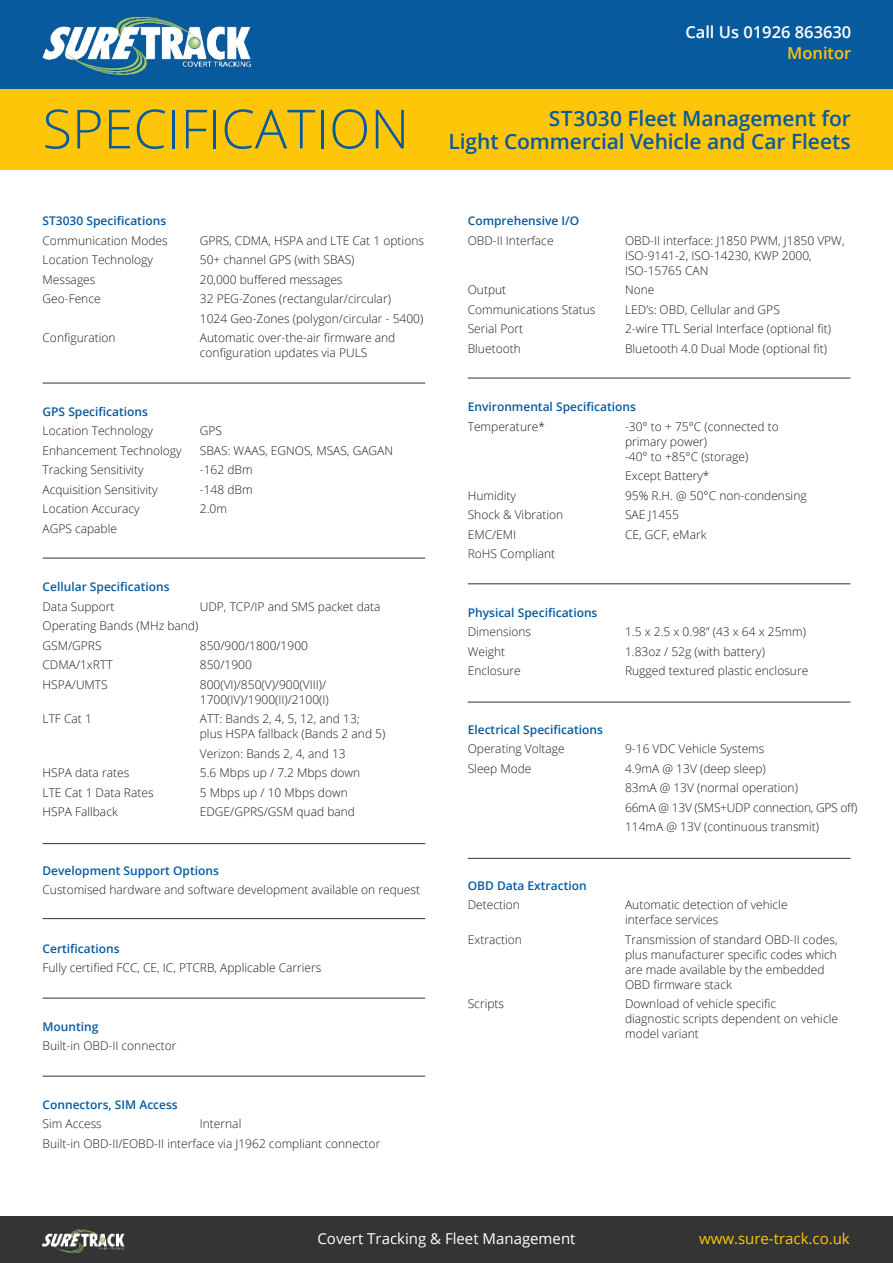
<style>
.page{position:relative;width:893px;height:1263px;background:#fff}
.page>*{position:absolute;margin:0;border:0;box-sizing:border-box;transform-origin:0 0}
.t1{font:300 54px "Open Sans";color:#085a9f}
.t2{font:600 21px/22.5px "Open Sans";letter-spacing:-.005em;color:#085a9f;text-align:right}
.t3{font:600 16.5px "Open Sans";color:#fff}
.t4{font:600 16.5px "Open Sans";color:#fdc609}
.t5{font:15px "Open Sans";color:#fff}
.t6{font:15px "Open Sans";color:#fdc609}
.t7{font:300 12px/15px "Open Sans";color:#1d1d1b}
.t8{font:600 12px "Open Sans";color:#085a9f}
</style>
<div class="page">
<div style="left:0;top:0;width:893px;height:89px;background:#085a9f"></div>
<div style="left:0;top:1216px;width:893px;height:47px;background:#343434"></div>
<img style="left:42px;top:16px;width:209px;height:60px">
<img style="left:41px;top:1229px;width:84px;height:24px">
<div style="left:0;top:89px;width:893px;height:81px;background:#fdc609"></div>
<hr style="left:43px;top:383px;width:382px;height:1px;background:#343434">
<hr style="left:43px;top:558px;width:382px;height:1px;background:#343434">
<hr style="left:43px;top:918px;width:382px;height:1px;background:#343434">
<hr style="left:43px;top:843px;width:382px;height:1px;background:#343434">
<hr style="left:43px;top:998px;width:382px;height:1px;background:#343434">
<hr style="left:43px;top:1076px;width:382px;height:1px;background:#343434">
<hr style="left:468px;top:378px;width:382px;height:1px;background:#343434">
<hr style="left:468px;top:583px;width:382px;height:1px;background:#343434">
<hr style="left:468px;top:702px;width:382px;height:1px;background:#343434">
<hr style="left:468px;top:858px;width:382px;height:1px;background:#343434">
<h3 class="t3" style="left:685px;top:21px;width:168px">Call Us 01926 863630</h3>
<h3 class="t4" style="left:787px;top:42px;width:66px">Monitor</h3>
<h1 class="t1" style="left:43px;top:92px;width:368px">SPECIFICATION</h1>
<h2 class="t2" style="left:448px;top:107px;width:404px">ST3030 Fleet Management for<br>Light Commercial Vehicle and Car Fleets</h2>
<p class="t8" style="left:43px;top:213px;width:125px">ST3030 Specifications</p>
<p class="t7" style="left:43px;top:232px;width:127px">Communication Modes</p>
<p class="t7" style="left:200px;top:232px;width:226px">GPRS, CDMA, HSPA and LTE Cat 1 options</p>
<p class="t7" style="left:43px;top:252px;width:112px">Location Technology</p>
<p class="t7" style="left:200px;top:252px;width:156px">50+ channel GPS (with SBAS)</p>
<p class="t7" style="left:43px;top:271px;width:54px">Messages</p>
<p class="t7" style="left:200px;top:271px;width:144px">20,000 buffered messages</p>
<p class="t7" style="left:43px;top:291px;width:60px">Geo-Fence</p>
<p class="t7" style="left:200px;top:289px;width:225px;line-height:19.5px">32 PEG-Zones (rectangular/circular)<br>1024 Geo-Zones (polygon/circular - 5400)</p>
<p class="t7" style="left:43px;top:330px;width:75px">Configuration</p>
<p class="t7" style="left:200px;top:330px;width:197px">Automatic over-the-air firmware and configuration updates via PULS</p>
<p class="t8" style="left:43px;top:403px;width:107px">GPS Specifications</p>
<p class="t7" style="left:43px;top:423px;width:112px">Location Technology</p>
<p class="t7" style="left:200px;top:423px;width:24px">GPS</p>
<p class="t7" style="left:43px;top:442px;width:141px">Enhancement Technology</p>
<p class="t7" style="left:200px;top:442px;width:195px">SBAS: WAAS, EGNOS, MSAS, GAGAN</p>
<p class="t7" style="left:43px;top:462px;width:103px">Tracking Sensitivity</p>
<p class="t7" style="left:200px;top:462px;width:54px">-162 dBm</p>
<p class="t7" style="left:43px;top:481px;width:117px">Acquisition Sensitivity</p>
<p class="t7" style="left:200px;top:481px;width:54px">-148 dBm</p>
<p class="t7" style="left:43px;top:501px;width:99px">Location Accuracy</p>
<p class="t7" style="left:200px;top:501px;width:29px">2.0m</p>
<p class="t7" style="left:43px;top:520px;width:76px">AGPS capable</p>
<p class="t8" style="left:43px;top:579px;width:129px">Cellular Specifications</p>
<p class="t7" style="left:43px;top:598px;width:73px">Data Support</p>
<p class="t7" style="left:200px;top:598px;width:182px">UDP, TCP/IP and SMS packet data</p>
<p class="t7" style="left:43px;top:616px;width:157px;line-height:19.5px">Operating Bands (MHz band)<br>GSM/GPRS</p>
<p class="t7" style="left:200px;top:637px;width:110px">850/900/1800/1900</p>
<p class="t7" style="left:43px;top:657px;width:72px">CDMA/1xRTT</p>
<p class="t7" style="left:200px;top:657px;width:54px">850/1900</p>
<p class="t7" style="left:43px;top:676px;width:67px">HSPA/UMTS</p>
<p class="t7" style="left:200px;top:676px;width:131px">800(VI)/850(V)/900(VIII)/<br>1700(IV)/1900(II)/2100(I)</p>
<p class="t7" style="left:43px;top:711px;width:51px">LTF Cat 1</p>
<p class="t7" style="left:200px;top:711px;width:187px">ATT: Bands 2, 4, 5, 12, and 13;<br>plus HSPA fallback (Bands 2 and 5)</p>
<p class="t7" style="left:200px;top:745px;width:147px">Verizon: Bands 2, 4, and 13</p>
<p class="t7" style="left:43px;top:765px;width:88px">HSPA data rates</p>
<p class="t7" style="left:200px;top:765px;width:162px">5.6 Mbps up / 7.2 Mbps down</p>
<p class="t7" style="left:43px;top:784px;width:113px">LTE Cat 1 Data Rates</p>
<p class="t7" style="left:200px;top:784px;width:149px">5 Mbps up / 10 Mbps down</p>
<p class="t7" style="left:43px;top:804px;width:77px">HSPA Fallback</p>
<p class="t7" style="left:200px;top:804px;width:157px">EDGE/GPRS/GSM quad band</p>
<p class="t8" style="left:43px;top:862px;width:178px">Development Support Options</p>
<p class="t7" style="left:43px;top:882px;width:379px">Customised hardware and software development available on request</p>
<p class="t8" style="left:43px;top:940px;width:79px">Certifications</p>
<p class="t7" style="left:43px;top:960px;width:280px">Fully certified FCC, CE, IC, PTCRB, Applicable Carriers</p>
<p class="t8" style="left:43px;top:1018px;width:58px">Mounting</p>
<p class="t7" style="left:43px;top:1038px;width:135px">Built-in OBD-II connector</p>
<p class="t8" style="left:43px;top:1096px;width:137px">Connectors, SIM Access</p>
<p class="t7" style="left:43px;top:1116px;width:61px">Sim Access</p>
<p class="t7" style="left:43px;top:1114px;width:339px;line-height:19.5px;text-indent:157px">Internal<br>Built-in OBD-II/EOBD-II interface via J1962 compliant connector</p>
<p class="t8" style="left:468px;top:213px;width:113px">Comprehensive I/O</p>
<p class="t7" style="left:468px;top:232px;width:87px">OBD-II Interface</p>
<p class="t7" style="left:625px;top:232px;width:221px">OBD-II interface: J1850 PWM, J1850 VPW,<br>ISO-9141-2, ISO-14230, KWP 2000,<br>ISO-15765 CAN</p>
<p class="t7" style="left:468px;top:282px;width:40px">Output</p>
<p class="t7" style="left:625px;top:282px;width:31px">None</p>
<p class="t7" style="left:468px;top:301px;width:129px">Communications Status</p>
<p class="t7" style="left:625px;top:301px;width:156px">LED’s: OBD, Cellular and GPS</p>
<p class="t7" style="left:468px;top:321px;width:57px">Serial Port</p>
<p class="t7" style="left:625px;top:321px;width:207px">2-wire TTL Serial Interface (optional fit)</p>
<p class="t7" style="left:468px;top:340px;width:55px">Bluetooth</p>
<p class="t7" style="left:625px;top:340px;width:203px">Bluetooth 4.0 Dual Mode (optional fit)</p>
<p class="t8" style="left:468px;top:399px;width:170px">Environmental Specifications</p>
<p class="t7" style="left:468px;top:418px;width:79px">Temperature*</p>
<p class="t7" style="left:625px;top:418px;width:155px">-30° to + 75°C (connected to primary power)<br>-40° to +85°C (storage)</p>
<p class="t7" style="left:625px;top:468px;width:86px">Except Battery*</p>
<p class="t7" style="left:468px;top:487px;width:50px">Humidity</p>
<p class="t7" style="left:625px;top:487px;width:183px">95% R.H. @ 50°C non-condensing</p>
<p class="t7" style="left:468px;top:507px;width:97px">Shock &amp; Vibration</p>
<p class="t7" style="left:625px;top:507px;width:55px">SAE J1455</p>
<p class="t7" style="left:468px;top:526px;width:50px">EMC/EMI</p>
<p class="t7" style="left:625px;top:526px;width:83px">CE, GCF, eMark</p>
<p class="t7" style="left:468px;top:546px;width:89px">RoHS Compliant</p>
<p class="t8" style="left:468px;top:604px;width:131px">Physical Specifications</p>
<p class="t7" style="left:468px;top:624px;width:65px">Dimensions</p>
<p class="t7" style="left:625px;top:624px;width:182px">1.5 x 2.5 x 0.98” (43 x 64 x 25mm)</p>
<p class="t7" style="left:468px;top:643px;width:39px">Weight</p>
<p class="t7" style="left:625px;top:643px;width:141px">1.83oz / 52g (with battery)</p>
<p class="t7" style="left:468px;top:663px;width:55px">Enclosure</p>
<p class="t7" style="left:625px;top:663px;width:185px">Rugged textured plastic enclosure</p>
<p class="t8" style="left:468px;top:721px;width:137px">Electrical Specifications</p>
<p class="t7" style="left:468px;top:741px;width:99px">Operating Voltage</p>
<p class="t7" style="left:625px;top:741px;width:141px">9-16 VDC Vehicle Systems</p>
<p class="t7" style="left:468px;top:760px;width:65px">Sleep Mode</p>
<p class="t7" style="left:625px;top:758px;width:234px;line-height:19.5px">4.9mA @ 13V (deep sleep)<br>83mA @ 13V (normal operation)<br>66mA @ 13V (SMS+UDP connection, GPS off)<br>114mA @ 13V (continuous transmit)</p>
<p class="t8" style="left:468px;top:877px;width:120px">OBD Data Extraction</p>
<p class="t7" style="left:468px;top:897px;width:54px">Detection</p>
<p class="t7" style="left:625px;top:897px;width:164px">Automatic detection of vehicle interface services</p>
<p class="t7" style="left:468px;top:931px;width:56px">Extraction</p>
<p class="t7" style="left:625px;top:931px;width:214px">Transmission of standard OBD-II codes, plus manufacturer specific codes which are made available by the embedded OBD firmware stack</p>
<p class="t7" style="left:468px;top:996px;width:38px">Scripts</p>
<p class="t7" style="left:625px;top:996px;width:214px">Download of vehicle specific<br>diagnostic scripts dependent on vehicle model variant</p>
<p class="t5" style="left:317px;top:1228px;width:260px">Covert Tracking &amp; Fleet Management</p>
<p class="t6" style="left:699px;top:1228px;width:152px">www.sure-track.co.uk</p>
</div>
